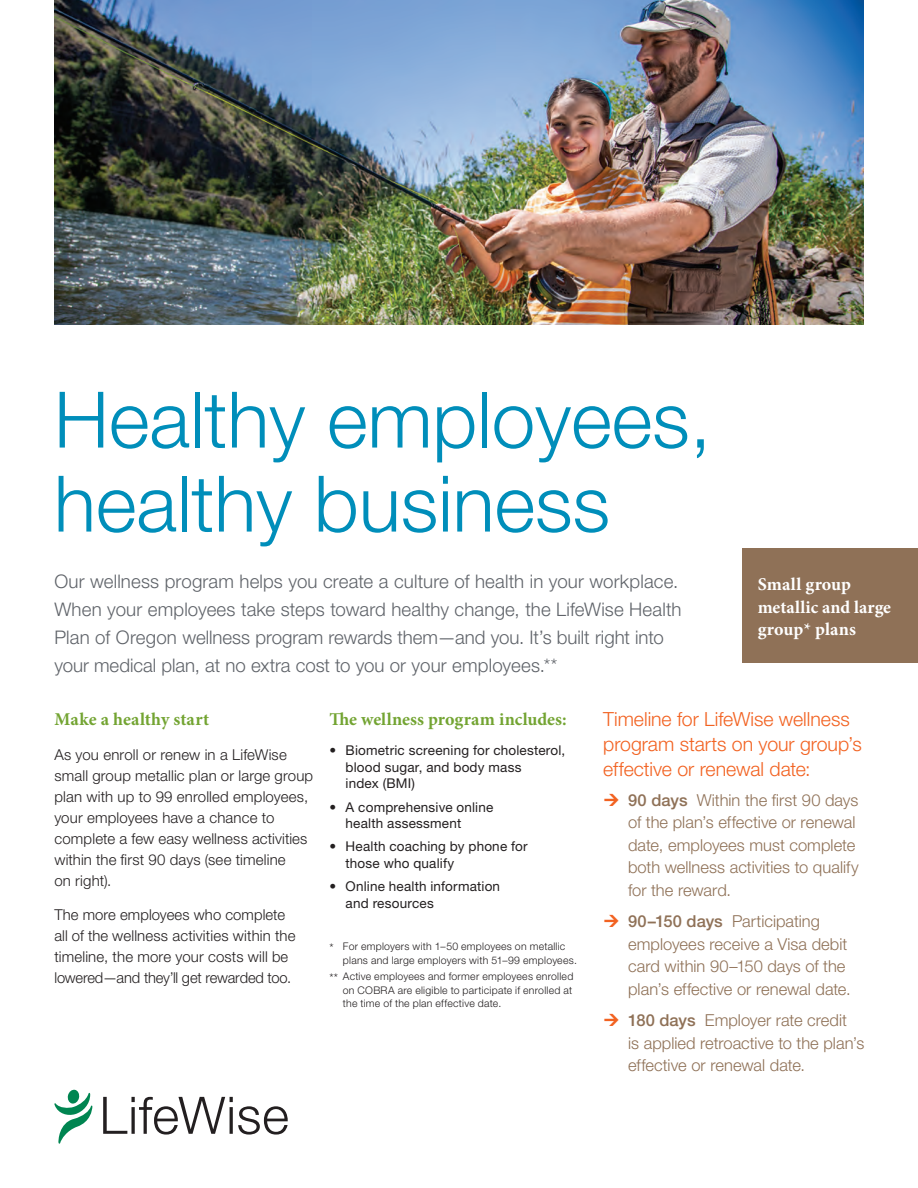
<style>
.page{position:relative;width:918px;height:1188px;background:#fff}
.page>*{position:absolute;margin:0;border:0;box-sizing:border-box;transform-origin:0 0}
.Title_Black_36_40{font:300 78px/84px "Helvetica Neue LT Std";color:#008eba}
.Intro_Orange_Text_13{font:300 19.5px/24.8px "Helvetica Neue LT Std";color:#f26221}
.Intro_Text_12_5_18_5{font:300 18.75px/27.8px "Helvetica Neue LT Std";letter-spacing:.005em;color:#5f6369}
.subhead_1_12_15{font:700 18px/22.5px "Minion Pro";color:#fff}
.subhead_1_12_15-2{font:700 18px "Minion Pro";letter-spacing:.005em;color:#73a432}
.Sub-Head_12_15{font:700 18px "Minion Pro";letter-spacing:.01em;color:#73a432}
.Call_Out_7504_11_15{font:300 16.5px/22.5px "Helvetica Neue LT Std";color:#8f7157}
.Body_10_14{font:300 15px/21px "Helvetica Neue LT Std";letter-spacing:.01em;color:#231f20}
.t1{font:13.5px/16.5px "Helvetica Neue LT Std";letter-spacing:.015em;color:#231f20}
.Footnote_7_9{font:300 10.5px/13.5px "Helvetica Neue LT Std";letter-spacing:.025em;color:#231f20}
.s1{font-size:12px}
.s2{font-weight:500}
</style>
<div class="page">
<svg style="left:103px;top:1097px;width:185px;height:38px"></svg>
<svg style="left:54px;top:1090px;width:39px;height:54px"></svg>
<div style="left:742px;top:549px;width:176px;height:114px;background:#8f7157"></div>
<img style="left:54px;top:0;width:810px;height:325px">
<p class="Title_Black_36_40" style="left:54px;top:376px;width:659px">Healthy employees, healthy business</p>
<p class="Intro_Text_12_5_18_5" style="left:54px;top:567px;width:629px">Our wellness program helps you create a culture of health in your workplace.<br>When your employees take steps toward healthy change, the LifeWise Health Plan of Oregon wellness program rewards them—and you. It’s built right into your medical plan, at no extra cost to you or your employees.**</p>
<p class="subhead_1_12_15" style="left:758px;top:573px;width:135px">Small group metallic and large group* plans</p>
<p class="Sub-Head_12_15" style="left:54px;top:707px;width:156px">Make a healthy start</p>
<p class="Body_10_14" style="left:54px;top:744px;width:260px">As you enroll or renew in a LifeWise small group metallic plan or large group plan with up to 99 enrolled employees, your employees have a chance to complete a few easy wellness activities within the first 90 days (see timeline<br>on right).</p>
<p class="Body_10_14" style="left:54px;top:904px;width:243px">The more employees who complete all of the wellness activities within the timeline, the more your costs will be lowered—and they’ll get rewarded too.</p>
<p class="subhead_1_12_15-2" style="left:329px;top:707px;width:239px">The wellness program includes:</p>
<p class="t1" style="left:346px;top:742px;width:221px;text-indent:-16px">• Biometric screening for cholesterol, blood sugar, and body mass<br>index (BMI)</p>
<p class="t1" style="left:346px;top:798px;width:149px;text-indent:-16px">• A comprehensive online health assessment</p>
<p class="t1" style="left:346px;top:838px;width:184px;text-indent:-16px">• Health coaching by phone for those who qualify</p>
<p class="t1" style="left:346px;top:878px;width:156px;text-indent:-16px">• Online health information and resources</p>
<p class="Footnote_7_9" style="left:343px;top:940px;width:236px;text-indent:-14px"><span class="s1">*</span> For employers with 1–50 employees on metallic plans and large employers with 51–99 employees.</p>
<p class="Footnote_7_9" style="left:343px;top:970px;width:232px;text-align:justify;text-indent:-14px"><span class="s1">**</span> Active employees and former employees enrolled on COBRA are eligible to participate if enrolled at the time of the plan effective date.</p>
<p class="Intro_Orange_Text_13" style="left:603px;top:707px;width:260px">Timeline for LifeWise wellness program starts on your group’s effective or renewal date:</p>
<p class="Call_Out_7504_11_15" style="left:628px;top:788px;width:232px"><span class="s2">90 days</span> Within the first 90 days of the plan’s effective or renewal date, employees must complete both wellness activities to qualify for the reward.</p>
<p class="Call_Out_7504_11_15" style="left:628px;top:910px;width:224px"><span class="s2">90–150 days</span> Participating employees receive a Visa debit card within 90–150 days of the plan’s effective or renewal date.</p>
<p class="Call_Out_7504_11_15" style="left:628px;top:1009px;width:238px"><span class="s2">180 days</span> Employer rate credit<br>is applied retroactive to the plan’s effective or renewal date.</p>
</div>
